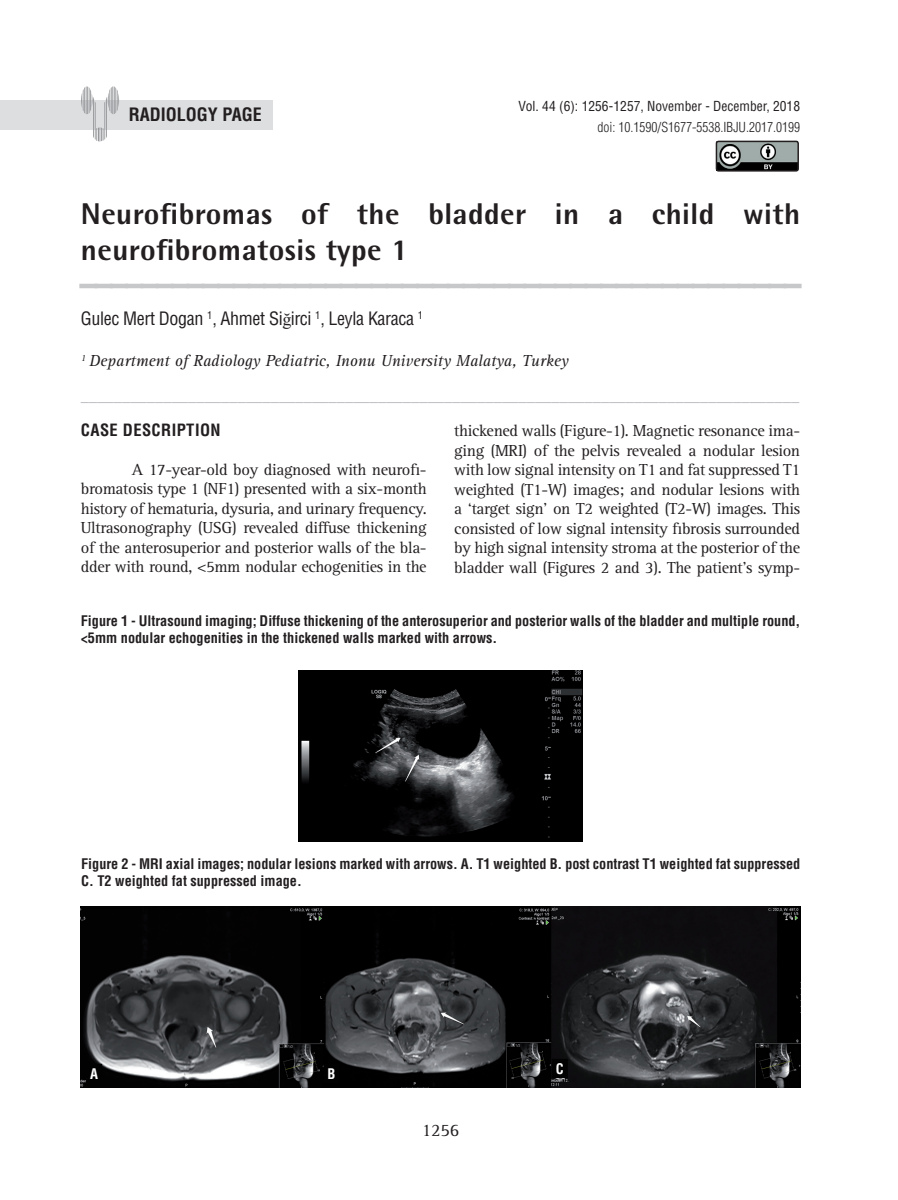
<style>
.page{position:relative;width:898px;height:1200px;background:#fff}
.page>*{position:absolute;margin:0;border:0;box-sizing:border-box;transform-origin:0 0}
.t1{font:800 30px/36px "Rotis Semi Sans";letter-spacing:.015em;color:#231f20}
.t2{font:condensed 18px "Helvetica";letter-spacing:-.02em;color:#231f20}
.t3{font:700 condensed 18px "Helvetica";color:#231f20}
.t4{font:18px "Rotis Serif";color:#231f20}
.t5{font:16.5px/19.5px "Rotis Serif";letter-spacing:-.02em;color:#231f20;text-align:justify}
.t6{font:italic 16.5px/34.8px "Rotis Serif";color:#b2b3b7}
.t7{font:700 condensed 16.5px "Helvetica";letter-spacing:.025em;color:#231f20}
.t8{font:700 condensed 14.25px/17.1px "Helvetica";color:#231f20}
.t9{font:700 condensed 14.25px "Helvetica";color:#fff}
.t10{font:condensed 13.5px "Helvetica";color:#231f20}
.t11{font:300 condensed 13.5px "Helvetica";color:#231f20}
.s1{font-family:"Times New Roman";font-stretch:normal}
.s2{color:#231f20}
</style>
<div class="page">
<div style="left:0;top:100px;width:273px;height:29px;background:#dddee0"></div>
<svg style="left:81px;top:86px;width:38px;height:55px"></svg>
<div style="left:79px;top:284px;width:18px;height:4px;border:3px solid #c7c8ca"></div>
<div style="left:95px;top:284px;width:18px;height:4px;border:3px solid #c7c8ca"></div>
<div style="left:110px;top:284px;width:18px;height:4px;border:3px solid #c7c8ca"></div>
<div style="left:125px;top:284px;width:18px;height:4px;border:3px solid #c7c8ca"></div>
<div style="left:140px;top:284px;width:18px;height:4px;border:3px solid #c7c8ca"></div>
<div style="left:156px;top:284px;width:18px;height:4px;border:3px solid #c7c8ca"></div>
<div style="left:171px;top:284px;width:18px;height:4px;border:3px solid #c7c8ca"></div>
<div style="left:186px;top:284px;width:18px;height:4px;border:3px solid #c7c8ca"></div>
<div style="left:202px;top:284px;width:18px;height:4px;border:3px solid #c7c8ca"></div>
<div style="left:217px;top:284px;width:18px;height:4px;border:3px solid #c7c8ca"></div>
<div style="left:232px;top:284px;width:18px;height:4px;border:3px solid #c7c8ca"></div>
<div style="left:248px;top:284px;width:18px;height:4px;border:3px solid #c7c8ca"></div>
<div style="left:263px;top:284px;width:18px;height:4px;border:3px solid #c7c8ca"></div>
<div style="left:278px;top:284px;width:18px;height:4px;border:3px solid #c7c8ca"></div>
<div style="left:293px;top:284px;width:18px;height:4px;border:3px solid #c7c8ca"></div>
<div style="left:309px;top:284px;width:18px;height:4px;border:3px solid #c7c8ca"></div>
<div style="left:324px;top:284px;width:18px;height:4px;border:3px solid #c7c8ca"></div>
<div style="left:339px;top:284px;width:18px;height:4px;border:3px solid #c7c8ca"></div>
<div style="left:355px;top:284px;width:18px;height:4px;border:3px solid #c7c8ca"></div>
<div style="left:370px;top:284px;width:18px;height:4px;border:3px solid #c7c8ca"></div>
<div style="left:385px;top:284px;width:18px;height:4px;border:3px solid #c7c8ca"></div>
<div style="left:400px;top:284px;width:18px;height:4px;border:3px solid #c7c8ca"></div>
<div style="left:416px;top:284px;width:18px;height:4px;border:3px solid #c7c8ca"></div>
<div style="left:431px;top:284px;width:18px;height:4px;border:3px solid #c7c8ca"></div>
<div style="left:446px;top:284px;width:18px;height:4px;border:3px solid #c7c8ca"></div>
<div style="left:462px;top:284px;width:18px;height:4px;border:3px solid #c7c8ca"></div>
<div style="left:477px;top:284px;width:18px;height:4px;border:3px solid #c7c8ca"></div>
<div style="left:492px;top:284px;width:18px;height:4px;border:3px solid #c7c8ca"></div>
<div style="left:508px;top:284px;width:18px;height:4px;border:3px solid #c7c8ca"></div>
<div style="left:523px;top:284px;width:18px;height:4px;border:3px solid #c7c8ca"></div>
<div style="left:538px;top:284px;width:18px;height:4px;border:3px solid #c7c8ca"></div>
<div style="left:553px;top:284px;width:18px;height:4px;border:3px solid #c7c8ca"></div>
<div style="left:569px;top:284px;width:18px;height:4px;border:3px solid #c7c8ca"></div>
<div style="left:584px;top:284px;width:18px;height:4px;border:3px solid #c7c8ca"></div>
<div style="left:599px;top:284px;width:18px;height:4px;border:3px solid #c7c8ca"></div>
<div style="left:615px;top:284px;width:18px;height:4px;border:3px solid #c7c8ca"></div>
<div style="left:630px;top:284px;width:18px;height:4px;border:3px solid #c7c8ca"></div>
<div style="left:645px;top:284px;width:18px;height:4px;border:3px solid #c7c8ca"></div>
<div style="left:661px;top:284px;width:18px;height:4px;border:3px solid #c7c8ca"></div>
<div style="left:676px;top:284px;width:18px;height:4px;border:3px solid #c7c8ca"></div>
<div style="left:691px;top:284px;width:18px;height:4px;border:3px solid #c7c8ca"></div>
<div style="left:706px;top:284px;width:18px;height:4px;border:3px solid #c7c8ca"></div>
<div style="left:722px;top:284px;width:18px;height:4px;border:3px solid #c7c8ca"></div>
<div style="left:737px;top:284px;width:18px;height:4px;border:3px solid #c7c8ca"></div>
<div style="left:752px;top:284px;width:18px;height:4px;border:3px solid #c7c8ca"></div>
<div style="left:768px;top:284px;width:18px;height:4px;border:3px solid #c7c8ca"></div>
<div style="left:783px;top:284px;width:18px;height:4px;border:3px solid #c7c8ca"></div>
<img style="left:299px;top:670px;width:283px;height:170px">
<img style="left:80px;top:906px;width:720px;height:180px">
<div style="left:87px;top:1064px;width:14px;height:18px;background:#030203"></div>
<div style="left:86px;top:1063px;width:16px;height:19px;border:2px solid #030203"></div>
<div style="left:324px;top:1064px;width:14px;height:18px;background:#030203"></div>
<div style="left:323px;top:1063px;width:16px;height:19px;border:2px solid #030203"></div>
<div style="left:552px;top:1059px;width:15px;height:18px;background:#030203"></div>
<div style="left:551px;top:1058px;width:16px;height:19px;border:2px solid #030203"></div>
<img style="left:718px;top:144px;width:77px;height:24px">
<div style="left:715px;top:141px;width:83px;height:30px;border:2px solid #231f20;border-radius:2px"></div>
<p class="t3" style="left:129px;top:103px;width:134px">RADIOLOGY PAGE</p>
<p class="t10" style="left:518px;top:97px;width:283px">Vol. 44 (6): 1256-1257, November - December, 2018</p>
<p class="t11" style="left:597px;top:118px;width:204px">doi: 10.1590/S1677-5538.IBJU.2017.0199</p>
<h1 class="t1" style="left:81px;top:195px;width:720px">Neurofibromas of the bladder in a child with neurofibromatosis type 1</h1>
<p class="t2" style="left:81px;top:307px;width:344px">Gulec Mert Dogan <sup>1</sup>, Ahmet Si<span class="s1">ğ</span>irci <sup>1</sup>, Leyla Karaca <sup>1</sup></p>
<p class="t6" style="left:81px;top:344px;width:719px"><sup>1</sup> <span class="s2">Department of Radiology Pediatric, Inonu University Malatya, Turkey </span>_______________________________________________________________________________________</p>
<p class="t7" style="left:81px;top:419px;width:141px">case description</p>
<p class="t5" style="left:81px;top:460px;width:347px;text-indent:51px">A 17-year-old boy diagnosed with neurofi&shy;bromatosis type 1 (NF1) presented with a six-month history of hematuria, dysuria, and urinary frequency.<br>Ultrasonography (USG) revealed diffuse thickening of the anterosuperior and posterior walls of the bla&shy;dder with round, &lt;5mm nodular echogenities in the</p>
<p class="t5" style="left:454px;top:421px;width:347px">thickened walls (Figure-1). Magnetic resonance ima&shy;ging (MRI) of the pelvis revealed a nodular lesion with low signal intensity on T1 and fat suppressed T1 weighted (T1-W) images; and nodular lesions with a ‘target sign’ on T2 weighted (T2-W) images. This consisted of low signal intensity fibrosis surrounded by high signal intensity stroma at the posterior of the bladder wall (Figures 2 and 3). The patient’s symp-</p>
<p class="t8" style="left:81px;top:612px;width:720px">Figure 1 - Ultrasound imaging; Diffuse thickening of the anterosuperior and posterior walls of the bladder and multiple round, &lt;5mm nodular echogenities in the thickened walls marked with arrows.</p>
<p class="t8" style="left:81px;top:854px;width:720px">Figure 2 - MRI axial images; nodular lesions marked with arrows. A. T1 weighted B. post contrast T1 weighted fat suppressed<br>C. T2 weighted fat suppressed image.</p>
<p class="t9" style="left:90px;top:1064px;width:9px">A</p>
<p class="t9" style="left:327px;top:1064px;width:9px">B</p>
<p class="t9" style="left:555px;top:1059px;width:8px">C</p>
<p class="t4" style="left:421px;top:1119px;width:39px">1256</p>
</div>
